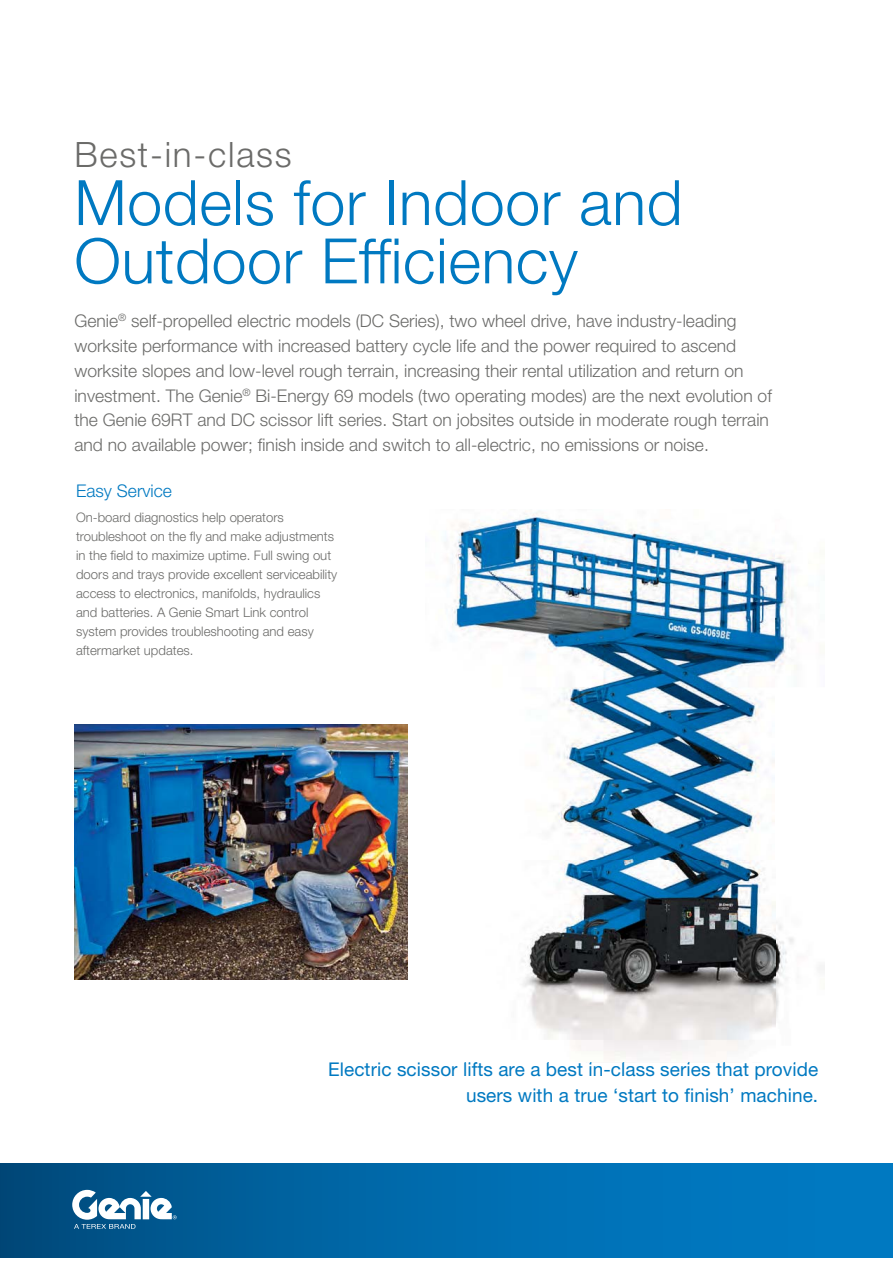
<style>
.page{position:relative;width:893px;height:1263px;background:#fff}
.page>*{position:absolute;margin:0;border:0;box-sizing:border-box;transform-origin:0 0}
.t1{font:300 62.7px/58.3px "Helvetica Neue LT Std";letter-spacing:.01em;color:#0079c1}
.t2{font:300 34.95px "Helvetica Neue LT Std";letter-spacing:.05em;color:#6b6b69}
.t3{font:18.9px/26.2px "Helvetica Neue LT Std";letter-spacing:.005em;color:#0079c1;text-align:right}
.t4{font:300 17.55px/24.8px "Helvetica Neue LT Std";color:#6b6b69}
.t5{font:300 17.55px "Helvetica Neue LT Std";color:#0079c1}
.t6{font:300 13.05px/18.9px "Helvetica Neue LT Std";color:#6b6b69}
</style>
<div class="page">
<div style="left:880px;top:1164px;width:13px;height:93px;background:#0079c1"></div>
<div style="left:0;top:1164px;width:880px;height:93px;background:linear-gradient(to right,#004f83,#0080cc)"></div>
<svg style="left:72px;top:1190px;width:105px;height:39px"></svg>
<img style="left:445px;top:511px;width:380px;height:549px">
<img style="left:547px;top:1062px;width:260px;height:1px">
<img style="left:74px;top:724px;width:333px;height:255px">
<h2 class="t2" style="left:74px;top:142px;width:219px">Best-in-class</h2>
<h1 class="t1" style="left:74px;top:179px;width:610px">Models for Indoor and<br>Outdoor Efficiency</h1>
<p class="t4" style="left:74px;top:310px;width:699px">Genie<sup>®</sup> self-propelled electric models (DC Series), two wheel drive, have industry-leading worksite performance with increased battery cycle life and the power required to ascend worksite slopes and low-level rough terrain, increasing their rental utilization and return on investment. The Genie<sup>®</sup> Bi-Energy 69 models (two operating modes) are the next evolution of the Genie 69RT and DC scissor lift series. Start on jobsites outside in moderate rough terrain and no available power; finish inside and switch to all-electric, no emissions or noise.</p>
<p class="t5" style="left:76px;top:484px;width:97px">Easy Service</p>
<p class="t6" style="left:76px;top:509px;width:263px">On-board diagnostics help operators troubleshoot on the fly and make adjustments in the field to maximize uptime. Full swing out doors and trays provide excellent serviceability access to electronics, manifolds, hydraulics and batteries. A Genie Smart Link control system provides troubleshooting and easy aftermarket updates.</p>
<p class="t3" style="left:328px;top:1057px;width:492px">Electric scissor lifts are a best in-class series that provide users with a true ‘start to finish’ machine.</p>
</div>
